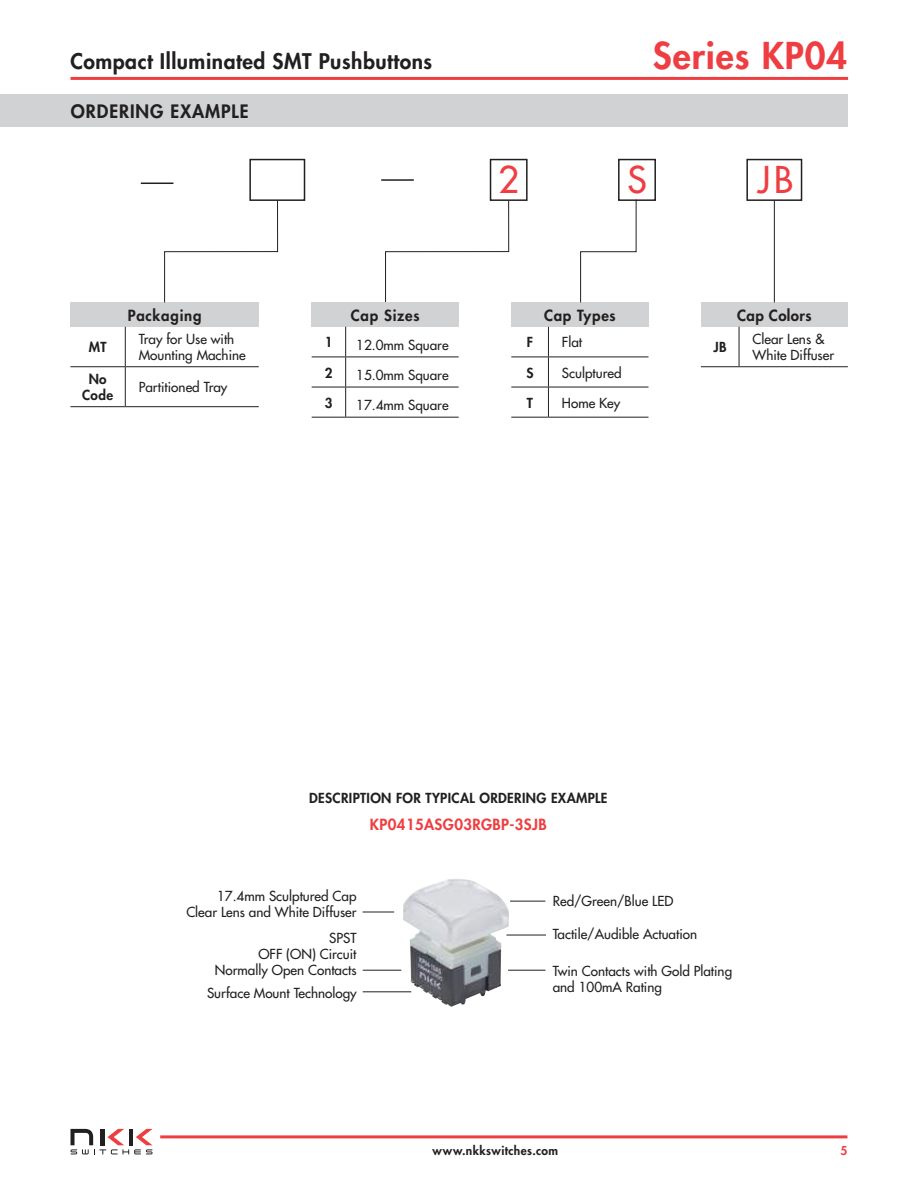
<style>
.page{position:relative;width:918px;height:1188px;background:#fff}
.page>*{position:absolute;margin:0;border:0;box-sizing:border-box;transform-origin:0 0}
.t1{font:800 36px "Futura Std";letter-spacing:.025em;color:#ef3e42}
.t2{font:500 36px "Futura Std";color:#ef3e42}
.t3{font:800 21px "Futura Std";letter-spacing:.025em;color:#221f1f}
.t4{font:800 18px "Futura Std";letter-spacing:.05em;color:#221f1f}
.t5{font:800 15px "Futura Std";letter-spacing:.05em;color:#221f1f}
.t6{font:800 15px "Futura Std";letter-spacing:.025em;color:#ef3e42}
.t7{font:800 15px "Futura Std";letter-spacing:.025em;color:#221f1f}
.t8{font:500 13.5px/16.2px "Futura Std";color:#221f1f}
.t9{font:800 13.5px/16.2px "Futura Std";letter-spacing:.025em;color:#221f1f;text-align:center}
.t10{font:800 12px "Futura Std";letter-spacing:.035em;color:#221f1f}
.t11{font:800 12px "Futura Std";color:#ef3e42}
</style>
<div class="page">
<hr style="left:71px;top:77px;width:777px;height:3px;background:#ef3e42">
<svg style="left:71px;top:1129px;width:82px;height:25px"></svg>
<hr style="left:160px;top:1135px;width:687px;height:3px;background:#ef3e42">
<div style="left:0;top:94px;width:848px;height:32px;background:#d1d2d4"></div>
<hr style="left:141px;top:183px;width:32px;height:1px;background:#221f1f">
<div style="left:618px;top:159px;width:38px;height:42px;border:2px solid #221f1f"></div>
<div style="left:490px;top:159px;width:38px;height:42px;border:2px solid #221f1f"></div>
<div style="left:511px;top:302px;width:138px;height:25px;background:#d1d2d4"></div>
<hr style="left:548px;top:327px;width:1px;height:30px;background:#221f1f">
<hr style="left:511px;top:357px;width:37px;height:1px;background:#221f1f">
<hr style="left:548px;top:357px;width:101px;height:1px;background:#221f1f">
<hr style="left:548px;top:357px;width:1px;height:30px;background:#221f1f">
<hr style="left:511px;top:387px;width:37px;height:1px;background:#221f1f">
<hr style="left:548px;top:387px;width:101px;height:1px;background:#221f1f">
<hr style="left:548px;top:387px;width:1px;height:30px;background:#221f1f">
<hr style="left:511px;top:417px;width:37px;height:1px;background:#221f1f">
<hr style="left:548px;top:417px;width:101px;height:1px;background:#221f1f">
<svg style="left:385px;top:200px;width:124px;height:102px"></svg>
<svg style="left:580px;top:199px;width:57px;height:104px"></svg>
<div style="left:312px;top:302px;width:147px;height:25px;background:#d1d2d4"></div>
<hr style="left:345px;top:327px;width:1px;height:30px;background:#221f1f">
<hr style="left:312px;top:357px;width:34px;height:1px;background:#221f1f">
<hr style="left:346px;top:357px;width:113px;height:1px;background:#221f1f">
<hr style="left:345px;top:357px;width:1px;height:30px;background:#221f1f">
<hr style="left:312px;top:387px;width:34px;height:1px;background:#221f1f">
<hr style="left:346px;top:387px;width:113px;height:1px;background:#221f1f">
<hr style="left:345px;top:387px;width:1px;height:30px;background:#221f1f">
<hr style="left:312px;top:417px;width:34px;height:1px;background:#221f1f">
<hr style="left:346px;top:417px;width:113px;height:1px;background:#221f1f">
<div style="left:701px;top:302px;width:147px;height:25px;background:#d1d2d4"></div>
<hr style="left:739px;top:327px;width:1px;height:39px;background:#221f1f">
<hr style="left:701px;top:366px;width:38px;height:1px;background:#221f1f">
<hr style="left:739px;top:366px;width:109px;height:1px;background:#221f1f">
<hr style="left:774px;top:200px;width:1px;height:102px;background:#221f1f">
<div style="left:249px;top:159px;width:56px;height:42px;border:2px solid #221f1f"></div>
<div style="left:70px;top:302px;width:189px;height:25px;background:#d1d2d4"></div>
<hr style="left:125px;top:366px;width:134px;height:1px;background:#221f1f">
<hr style="left:125px;top:406px;width:134px;height:1px;background:#221f1f">
<hr style="left:125px;top:327px;width:1px;height:39px;background:#221f1f">
<hr style="left:70px;top:366px;width:55px;height:1px;background:#221f1f">
<hr style="left:125px;top:367px;width:1px;height:39px;background:#221f1f">
<hr style="left:70px;top:406px;width:55px;height:1px;background:#221f1f">
<div style="left:746px;top:159px;width:56px;height:42px;border:2px solid #221f1f"></div>
<hr style="left:381px;top:179px;width:33px;height:2px;background:#221f1f">
<svg style="left:164px;top:200px;width:114px;height:103px"></svg>
<hr style="left:508px;top:970px;width:37px;height:1px;background:#221f1f">
<hr style="left:363px;top:970px;width:38px;height:1px;background:#221f1f">
<hr style="left:363px;top:991px;width:48px;height:1px;background:#221f1f">
<hr style="left:510px;top:901px;width:35px;height:1px;background:#221f1f">
<hr style="left:506px;top:935px;width:40px;height:1px;background:#221f1f">
<hr style="left:363px;top:912px;width:31px;height:1px;background:#221f1f">
<img style="left:403px;top:879px;width:106px;height:128px">
<h2 class="t3" style="left:70px;top:51px;width:363px">Compact Illuminated SMT Pushbuttons</h2>
<h1 class="t1" style="left:653px;top:38px;width:196px">Series KP04</h1>
<h3 class="t4" style="left:71px;top:102px;width:179px">ORDERING EXAMPLE</h3>
<p class="t5" style="left:128px;top:308px;width:75px">Packaging</p>
<p class="t9" style="left:89px;top:340px;width:19px">MT</p>
<p class="t8" style="left:139px;top:332px;width:108px">Tray for Use with<br>Mounting Machine</p>
<p class="t9" style="left:82px;top:372px;width:32px">No<br>Code</p>
<p class="t8" style="left:139px;top:380px;width:90px">Partitioned Tray</p>
<p class="t5" style="left:351px;top:308px;width:70px">Cap Sizes</p>
<p class="t9" style="left:325px;top:335px;width:9px">1</p>
<p class="t8" style="left:356px;top:338px;width:94px">12.0mm Square</p>
<p class="t9" style="left:325px;top:365px;width:9px">2</p>
<p class="t8" style="left:356px;top:368px;width:94px">15.0mm Square</p>
<p class="t9" style="left:325px;top:396px;width:9px">3</p>
<p class="t8" style="left:356px;top:398px;width:94px">17.4mm Square</p>
<h1 class="t2" style="left:498px;top:162px;width:22px">2</h1>
<h1 class="t2" style="left:627px;top:162px;width:21px">S</h1>
<p class="t5" style="left:544px;top:308px;width:73px">Cap Types</p>
<p class="t9" style="left:527px;top:335px;width:8px">F</p>
<p class="t8" style="left:562px;top:335px;width:22px">Flat</p>
<p class="t9" style="left:526px;top:365px;width:9px">S</p>
<p class="t8" style="left:562px;top:365px;width:61px">Sculptured</p>
<p class="t9" style="left:527px;top:396px;width:8px">T</p>
<p class="t8" style="left:562px;top:395px;width:60px">Home Key</p>
<h1 class="t2" style="left:757px;top:162px;width:37px">JB</h1>
<p class="t7" style="left:737px;top:308px;width:76px">Cap Colors</p>
<p class="t9" style="left:713px;top:340px;width:15px">JB</p>
<p class="t8" style="left:753px;top:332px;width:83px">Clear Lens &amp;<br>White Diffuser</p>
<p class="t9" style="left:309px;top:791px;width:300px">DESCRIPTION FOR TYPICAL ORDERING EXAMPLE</p>
<p class="t6" style="left:370px;top:818px;width:178px">KP0415ASG03RGBP-3SJB</p>
<p class="t8" style="left:186px;top:889px;width:172px;text-align:right">17.4mm Sculptured Cap<br>Clear Lens and White Diffuser</p>
<p class="t8" style="left:215px;top:931px;width:143px;text-align:right">SPST<br>OFF (ON) Circuit<br>Normally Open Contacts</p>
<p class="t8" style="left:207px;top:986px;width:151px">Surface Mount Technology</p>
<p class="t8" style="left:553px;top:894px;width:122px">Red/Green/Blue LED</p>
<p class="t8" style="left:553px;top:927px;width:146px">Tactile/Audible Actuation</p>
<p class="t8" style="left:553px;top:963px;width:181px">Twin Contacts with Gold Plating and 100mA Rating</p>
<p class="t10" style="left:433px;top:1144px;width:127px">www.nkkswitches.com</p>
<p class="t11" style="left:840px;top:1144px;width:8px">5</p>
</div>
